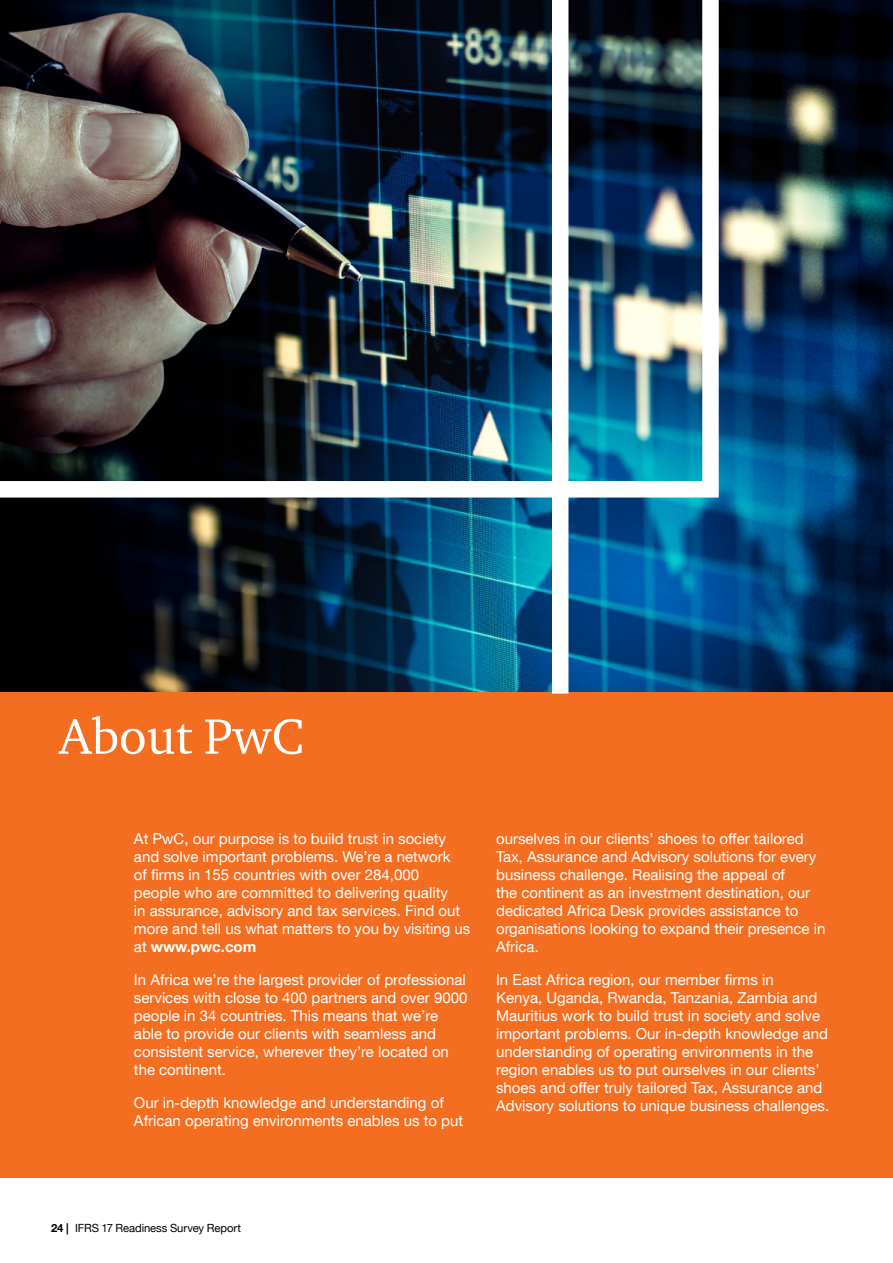
<style>
.page{position:relative;width:893px;height:1263px;background:#fff}
.page>*{position:absolute;margin:0;border:0;box-sizing:border-box;transform-origin:0 0}
.t1{font:51px "ITC Charter Com";color:#fff}
.t2{font:15px/18px "Helvetica Neue LT Com";color:#fff}
.t3{font:11.25px "Helvetica Neue";letter-spacing:-.01em;color:#000}
.s1{font-weight:700}
</style>
<div class="page">
<img style="left:0;top:0;width:892px;height:692px">
<div style="left:0;top:692px;width:893px;height:486px;background:#f36e21"></div>
<img style="left:0;top:0;width:727px;height:506px">
<div style="left:552px;top:0;width:16px;height:693px;background:#fff"></div>
<hr style="left:892px;top:0;width:1px;height:1263px;background:#8a8c8e">
<h1 class="t1" style="left:59px;top:705px;width:247px">About PwC</h1>
<p class="t2" style="left:134px;top:829px;width:338px">At PwC, our purpose is to build trust in society and solve important problems. We’re a network<br>of firms in 155 countries with over 284,000<br>people who are committed to delivering quality<br>in assurance, advisory and tax services. Find out more and tell us what matters to you by visiting us at <span class="s1">www.pwc.com</span></p>
<p class="t2" style="left:134px;top:970px;width:335px">In Africa we’re the largest provider of professional services with close to 400 partners and over 9000 people in 34 countries. This means that we’re able to provide our clients with seamless and consistent service, wherever they’re located on the continent.</p>
<p class="t2" style="left:134px;top:1093px;width:331px">Our in-depth knowledge and understanding of<br>African operating environments enables us to put</p>
<p class="t2" style="left:496px;top:829px;width:331px">ourselves in our clients’ shoes to offer tailored Tax, Assurance and Advisory solutions for every business challenge. Realising the appeal of<br>the continent as an investment destination, our dedicated Africa Desk provides assistance to organisations looking to expand their presence in Africa.</p>
<p class="t2" style="left:496px;top:970px;width:335px">In East Africa region, our member firms in<br>Kenya, Uganda, Rwanda, Tanzania, Zambia and Mauritius work to build trust in society and solve important problems. Our in-depth knowledge and understanding of operating environments in the region enables us to put ourselves in our clients’ shoes and offer truly tailored Tax, Assurance and Advisory solutions to unique business challenges.</p>
<p class="t3" style="left:51px;top:1219px;width:191px"><span class="s1">24 |</span> IFRS 17 Readiness Survey Report</p>
</div>
